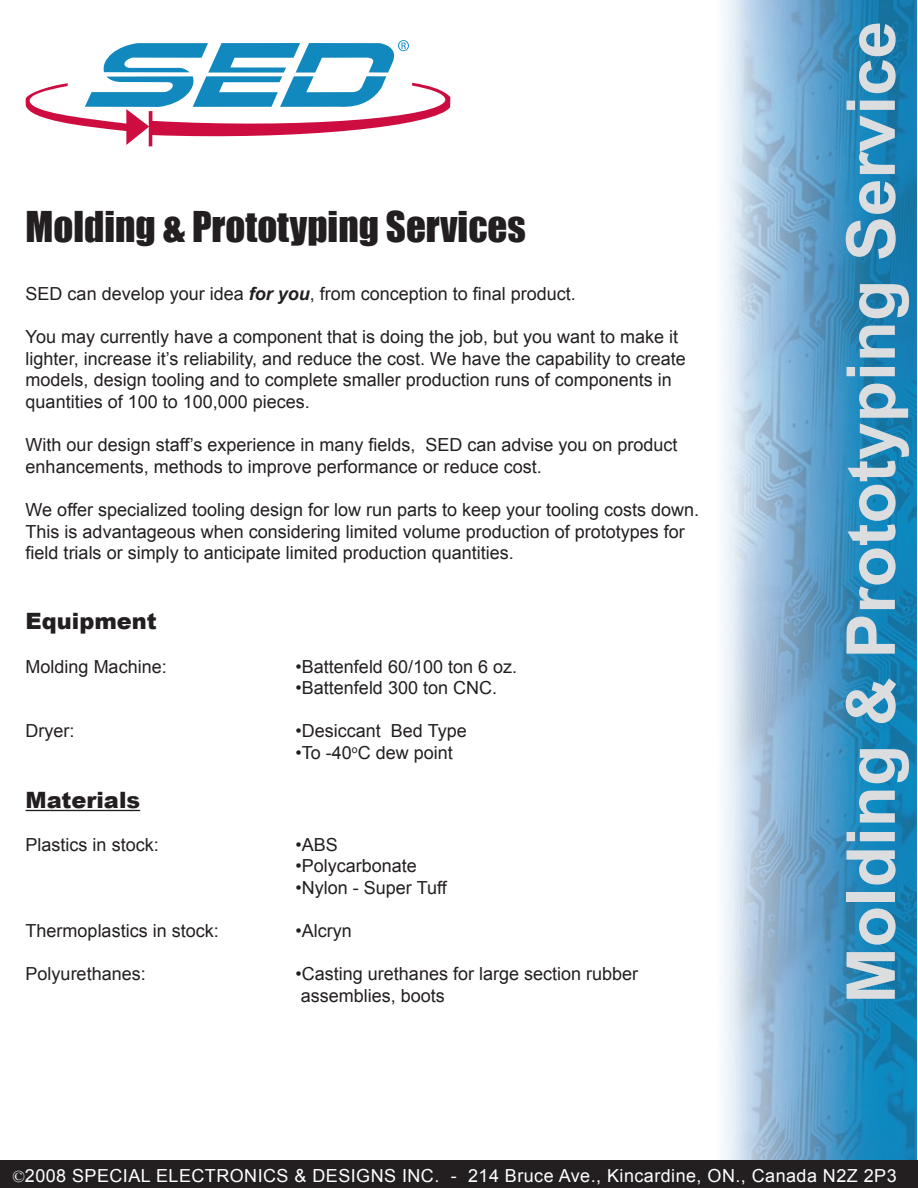
<style>
.page{position:relative;width:918px;height:1188px;background:#fff}
.page>*{position:absolute;margin:0;border:0;box-sizing:border-box;transform-origin:0 0}
.t1{font:700 67.5px "Arial";color:#dcdddf}
.t2{font:39px "Impact";color:#231f20}
.t3{font:900 22.5px "Arial";color:#231f20}
.t4{font:18px/21.6px "Arial";color:#231f20}
.t5{font:18px "Arial";letter-spacing:.025em;color:#fff}
.s1{font-weight:700;font-style:italic}
.s2{font-family:"Times New Roman";font-size:16.5px}
</style>
<div class="page">
<img style="left:701px;top:0;width:216px;height:1188px">
<div style="left:0;top:1160px;width:918px;height:27px;background:#231f20"></div>
<svg style="left:26px;top:40px;width:424px;height:106px"></svg>
<hr style="left:26px;top:810px;width:114px;height:1px;background:#231f20">
<h2 class="t2" style="left:26px;top:197px;width:502px">Molding &amp; Prototyping Services</h2>
<p class="t4" style="left:26px;top:283px;width:552px">SED can develop your idea <span class="s1">for you</span>, from conception to final product.</p>
<p class="t4" style="left:26px;top:326px;width:662px">You may currently have a component that is doing the job, but you want to make it lighter, increase it’s reliability, and reduce the cost. We have the capability to create models, design tooling and to complete smaller production runs of components in quantities of 100 to 100,000 pieces.</p>
<p class="t4" style="left:26px;top:434px;width:653px">With our design staff’s experience in many fields, SED can advise you on product enhancements, methods to improve performance or reduce cost.</p>
<p class="t4" style="left:26px;top:499px;width:675px">We offer specialized tooling design for low run parts to keep your tooling costs down.<br>This is advantageous when considering limited volume production of prototypes for field trials or simply to anticipate limited production quantities.</p>
<p class="t3" style="left:26px;top:605px;width:133px">Equipment</p>
<p class="t4" style="left:26px;top:656px;width:143px">Molding Machine:</p>
<p class="t4" style="left:296px;top:656px;width:223px">•Battenfeld 60/100 ton 6 oz.</p>
<p class="t4" style="left:296px;top:677px;width:203px">•Battenfeld 300 ton CNC.</p>
<p class="t4" style="left:26px;top:721px;width:50px">Dryer:</p>
<p class="t4" style="left:296px;top:721px;width:173px">•Desiccant Bed Type</p>
<p class="t4" style="left:296px;top:742px;width:159px">•To -40<sup>o</sup>C dew point</p>
<p class="t3" style="left:26px;top:783px;width:116px">Materials</p>
<p class="t4" style="left:26px;top:834px;width:135px">Plastics in stock:</p>
<p class="t4" style="left:296px;top:834px;width:44px">•ABS</p>
<p class="t4" style="left:296px;top:856px;width:123px">•Polycarbonate</p>
<p class="t4" style="left:296px;top:877px;width:153px">•Nylon - Super Tuff</p>
<p class="t4" style="left:26px;top:920px;width:195px">Thermoplastics in stock:</p>
<p class="t4" style="left:296px;top:920px;width:58px">•Alcryn</p>
<p class="t4" style="left:26px;top:964px;width:122px">Polyurethanes:</p>
<p class="t4" style="left:296px;top:964px;width:344px">•Casting urethanes for large section rubber assemblies, boots</p>
<h1 class="t1" style="left:827px;top:1004px;width:984px;rotate:-90deg">Molding &amp; Prototyping Service</h1>
<p class="t5" style="left:12px;top:1164px;width:886px"><span class="s2">©</span>2008 SPECIAL ELECTRONICS &amp; DESIGNS INC. - 214 Bruce Ave., Kincardine, ON., Canada N2Z 2P3</p>
</div>
